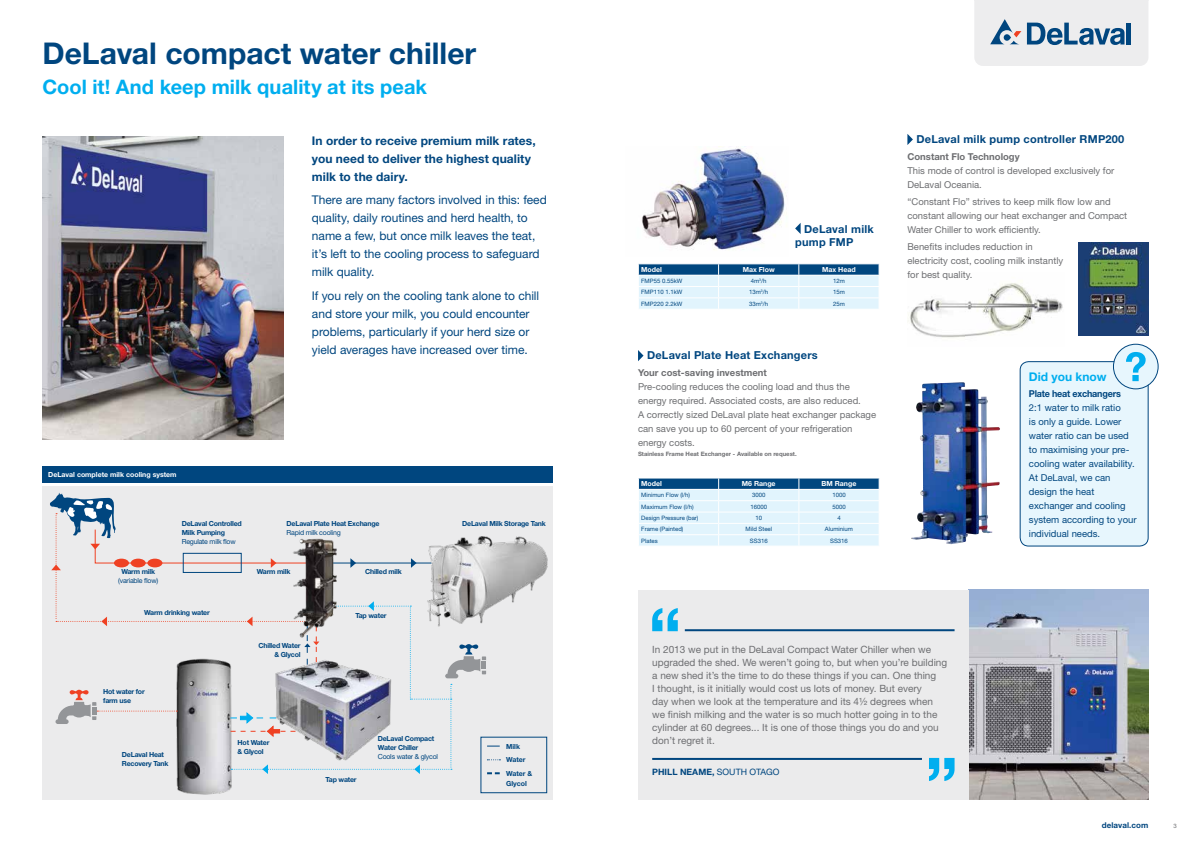
<style>
.page{position:relative;width:1191px;height:842px;background:#fff}
.page>*{position:absolute;margin:0;border:0;box-sizing:border-box;transform-origin:0 0}
.t1{font:700 30px "Helvetica Neue LT Std";color:#00467f}
.t2{font:700 20px "Helvetica Neue LT Std";letter-spacing:.005em;color:#00aeef}
.t3{font:12px/18px "Helvetica Neue LT Std";letter-spacing:-.005em;color:#00467f}
.t4{font:700 12px/18px "Helvetica Neue LT Std";letter-spacing:.005em;color:#00467f}
.t5{font:700 12px "Helvetica Neue LT Std";color:#00aeef}
.t6{font:700 11px/13.2px "Helvetica Neue LT Std";letter-spacing:.02em;color:#00467f}
.t7{font:10px/13px "Helvetica Neue LT Std";color:#6d6e71}
.t8{font:9.5px/14px "Helvetica Neue LT Std";color:#6d6e71}
.t9{font:9.5px/14px "Helvetica Neue LT Std";color:#00467f}
.t10{font:700 9.5px "Helvetica Neue LT Std";color:#6d6e71}
.t11{font:700 9.5px "Helvetica Neue LT Std";letter-spacing:-.02em;color:#00467f;scale:.95 1}
.t12{font:700 8.8px "Helvetica Neue LT Std";color:#00467f}
.t13{font:700 8px "Helvetica Neue";letter-spacing:.01em;color:#00467f}
.t14{font:700 7px/9px "Helvetica Neue LT Std";letter-spacing:-.03em;color:#00467f}
.t15{font:700 7px "Helvetica Neue LT Std";color:#fff}
.t16{font:7px "Helvetica Neue LT Std";letter-spacing:-.03em;color:#00467f}
.t17{font:700 7px/13.6px "Helvetica Neue LT Std";color:#00467f}
.t18{font:6px "Helvetica Neue LT Std";color:#00467f}
.t19{font:700 6px "Helvetica Neue LT Std";color:#6d6e71}
.t20{font:6px "Helvetica Neue LT Std";color:#6d6e71}
.s1{font-weight:400}
</style>
<div class="page">
<img style="left:908px;top:283px;width:155px;height:55px">
<div style="left:43px;top:487px;width:510px;height:313px;background:#ebebec"></div>
<div style="left:43px;top:466px;width:510px;height:16px;background:#00467f"></div>
<img style="left:176px;top:774px;width:56px;height:21px">
<img style="left:500px;top:536px;width:48px;height:67px">
<div style="left:480px;top:737px;width:67px;height:56px;border:1px solid #00467f"></div>
<svg style="left:50px;top:492px;width:450px;height:282px"></svg>
<img style="left:43px;top:136px;width:240px;height:303px">
<img style="left:641px;top:146px;width:146px;height:104px">
<svg style="left:638px;top:264px;width:241px;height:45px;background:#b0cde0"></svg>
<svg style="left:638px;top:478px;width:241px;height:68px;background:#c2daea"></svg>
<svg style="left:795px;top:223px;width:5px;height:11px"></svg>
<svg style="left:638px;top:350px;width:5px;height:11px"></svg>
<img style="left:911px;top:382px;width:66px;height:162px">
<div style="left:1020px;top:362px;width:128px;height:184px;background:#e7f6fd;border-radius:9px"></div>
<div style="left:1020px;top:361px;width:128px;height:185px;border:1px solid #00467f;border-radius:9px"></div>
<div style="left:1113px;top:344px;width:45px;height:45px;background:#e7f6fd;border-radius:50%"></div>
<div style="left:1113px;top:344px;width:45px;height:45px;border:1px solid #00467f;border-radius:50%"></div>
<svg style="left:1126px;top:352px;width:19px;height:29px"></svg>
<img style="left:969px;top:590px;width:179px;height:209px">
<div style="left:638px;top:590px;width:331px;height:209px;background:#ebebec"></div>
<svg style="left:652px;top:608px;width:26px;height:23px"></svg>
<svg style="left:929px;top:758px;width:25px;height:23px"></svg>
<hr style="left:685px;top:629px;width:269px;height:2px;background:#00467f">
<hr style="left:652px;top:758px;width:270px;height:2px;background:#00467f">
<svg style="left:974px;top:0;width:174px;height:66px;background:#d1d8e0"></svg>
<svg style="left:907px;top:134px;width:6px;height:11px"></svg>
<img style="left:1078px;top:242px;width:70px;height:93px">
<h1 class="t1" style="left:43px;top:35px;width:435px">DeLaval compact water chiller</h1>
<h2 class="t2" style="left:43px;top:74px;width:386px">Cool it! And keep milk quality at its peak</h2>
<p class="t4" style="left:312px;top:131px;width:225px">In order to receive premium milk rates, you need to deliver the highest quality milk to the dairy.</p>
<p class="t3" style="left:312px;top:191px;width:236px">There are many factors involved in this: feed quality, daily routines and herd health, to name a few, but once milk leaves the teat, it’s left to the cooling process to safeguard milk quality.</p>
<p class="t3" style="left:312px;top:287px;width:229px">If you rely on the cooling tank alone to chill and store your milk, you could encounter problems, particularly if your herd size or yield averages have increased over time.</p>
<p class="t15" style="left:48px;top:470px;width:130px">DeLaval complete milk cooling system</p>
<p class="t14" style="left:182px;top:519px;width:62px">DeLaval Controlled<br>Milk Pumping</p>
<p class="t16" style="left:182px;top:537px;width:55px">Regulate milk flow</p>
<p class="t14" style="left:121px;top:567px;width:35px">Warm milk</p>
<p class="t16" style="left:118px;top:577px;width:42px">(variable flow)</p>
<p class="t14" style="left:144px;top:608px;width:67px">Warm drinking water</p>
<p class="t14" style="left:103px;top:687px;width:43px">Hot water for farm use</p>
<p class="t14" style="left:287px;top:519px;width:94px">DeLaval Plate Heat Exchange</p>
<p class="t16" style="left:287px;top:528px;width:56px">Rapid milk cooling</p>
<p class="t14" style="left:257px;top:567px;width:35px">Warm milk</p>
<p class="t14" style="left:258px;top:641px;width:44px;text-align:right">Chilled Water &amp; Glycol</p>
<p class="t14" style="left:365px;top:567px;width:38px">Chilled milk</p>
<p class="t14" style="left:355px;top:611px;width:32px">Tap water</p>
<p class="t14" style="left:462px;top:519px;width:85px">DeLaval Milk Storage Tank</p>
<p class="t14" style="left:122px;top:749px;width:48px">DeLaval Heat<br>Recovery Tank</p>
<p class="t14" style="left:378px;top:734px;width:58px">DeLaval Compact<br>Water Chiller</p>
<p class="t16" style="left:378px;top:753px;width:62px">Cools water &amp; glycol</p>
<p class="t14" style="left:238px;top:737px;width:33px">Hot Water &amp; Glycol</p>
<p class="t17" style="left:506px;top:739px;width:28px">Milk<br>Water<br>Water &amp;</p>
<p class="t14" style="left:506px;top:779px;width:22px">Glycol</p>
<p class="t14" style="left:326px;top:775px;width:32px">Tap water</p>
<p class="t6" style="left:795px;top:222px;width:80px;text-indent:9px">DeLaval milk pump FMP</p>
<p class="t15" style="left:641px;top:265px;width:22px">Model</p>
<p class="t15" style="left:742px;top:265px;width:34px">Max Flow</p>
<p class="t15" style="left:822px;top:265px;width:35px">Max Head</p>
<p class="t18" style="left:641px;top:277px;width:43px">FMP55 0.55kW</p>
<p class="t18" style="left:751px;top:277px;width:17px">4m<sup>3</sup>/h</p>
<p class="t18" style="left:833px;top:277px;width:13px">12m</p>
<p class="t18" style="left:641px;top:289px;width:43px">FMP110 1.1kW</p>
<p class="t18" style="left:749px;top:289px;width:21px">13m<sup>3</sup>/h</p>
<p class="t18" style="left:833px;top:289px;width:13px">15m</p>
<p class="t18" style="left:641px;top:300px;width:43px">FMP220 2.2kW</p>
<p class="t18" style="left:749px;top:300px;width:21px">33m<sup>3</sup>/h</p>
<p class="t18" style="left:833px;top:300px;width:13px">25m</p>
<p class="t6" style="left:647px;top:349px;width:172px">DeLaval Plate Heat Exchangers</p>
<p class="t10" style="left:638px;top:367px;width:130px">Your cost-saving investment</p>
<p class="t8" style="left:638px;top:380px;width:240px">Pre-cooling reduces the cooling load and thus the energy required. Associated costs, are also reduced.<br>A correctly sized DeLaval plate heat exchanger package can save you up to 60 percent of your refrigeration energy costs.</p>
<p class="t19" style="left:638px;top:450px;width:160px">Stainless Frame Heat Exchanger - Available on request.</p>
<p class="t15" style="left:641px;top:479px;width:22px">Model</p>
<p class="t15" style="left:742px;top:479px;width:35px">M6 Range</p>
<p class="t15" style="left:821px;top:479px;width:36px">BM Range</p>
<p class="t18" style="left:641px;top:491px;width:50px">Minimun Flow (l/h)</p>
<p class="t18" style="left:752px;top:491px;width:15px">3000</p>
<p class="t18" style="left:832px;top:491px;width:15px">1000</p>
<p class="t18" style="left:641px;top:503px;width:54px">Maximum Flow (l/h)</p>
<p class="t18" style="left:750px;top:503px;width:18px">16000</p>
<p class="t18" style="left:832px;top:503px;width:15px">5000</p>
<p class="t18" style="left:641px;top:514px;width:59px">Design Pressure (bar)</p>
<p class="t18" style="left:755px;top:514px;width:8px">10</p>
<p class="t18" style="left:837px;top:514px;width:5px">4</p>
<p class="t18" style="left:641px;top:525px;width:44px">Frame (Painted)</p>
<p class="t18" style="left:745px;top:525px;width:28px">Mild Steel</p>
<p class="t18" style="left:825px;top:525px;width:30px">Aluminium</p>
<p class="t18" style="left:641px;top:537px;width:18px">Plates</p>
<p class="t18" style="left:750px;top:537px;width:19px">SS316</p>
<p class="t18" style="left:830px;top:537px;width:19px">SS316</p>
<p class="t6" style="left:916px;top:132px;width:209px">DeLaval milk pump controller RMP200</p>
<p class="t10" style="left:907px;top:151px;width:114px">Constant Flo Technology</p>
<p class="t8" style="left:907px;top:164px;width:208px">This mode of control is developed exclusively for<br>DeLaval Oceania.</p>
<p class="t8" style="left:907px;top:194px;width:221px">“Constant Flo” strives to keep milk flow low and constant allowing our heat exchanger and Compact<br>Water Chiller to work efficiently.</p>
<p class="t8" style="left:907px;top:239px;width:157px">Benefits includes reduction in electricity cost, cooling milk instantly for best quality.</p>
<p class="t5" style="left:1029px;top:370px;width:79px">Did you know</p>
<p class="t11" style="left:1029px;top:388px;width:98px">Plate heat exchangers</p>
<p class="t9" style="left:1029px;top:401px;width:109px">2:1 water to milk ratio<br>is only a guide. Lower water ratio can be used to maximising your pre&shy;cooling water availability.<br>At DeLaval, we can design the heat exchanger and cooling system according to your individual needs.</p>
<p class="t7" style="left:652px;top:643px;width:296px">In 2013 we put in the DeLaval Compact Water Chiller when we upgraded the shed. We weren’t going to, but when you’re building a new shed it’s the time to do these things if you can. One thing<br>I thought, is it initially would cost us lots of money. But every<br>day when we look at the temperature and its 4½ degrees when we finish milking and the water is so much hotter going in to the cylinder at 60 degrees... It is one of those things you do and you don’t regret it.</p>
<p class="t12" style="left:652px;top:766px;width:129px">PHILL NEAME, <span class="s1">SOUTH OTAGO</span></p>
<p class="t13" style="left:1101px;top:820px;width:48px">delaval.com</p>
<p class="t20" style="left:1173px;top:822px;width:5px">3</p>
</div>
